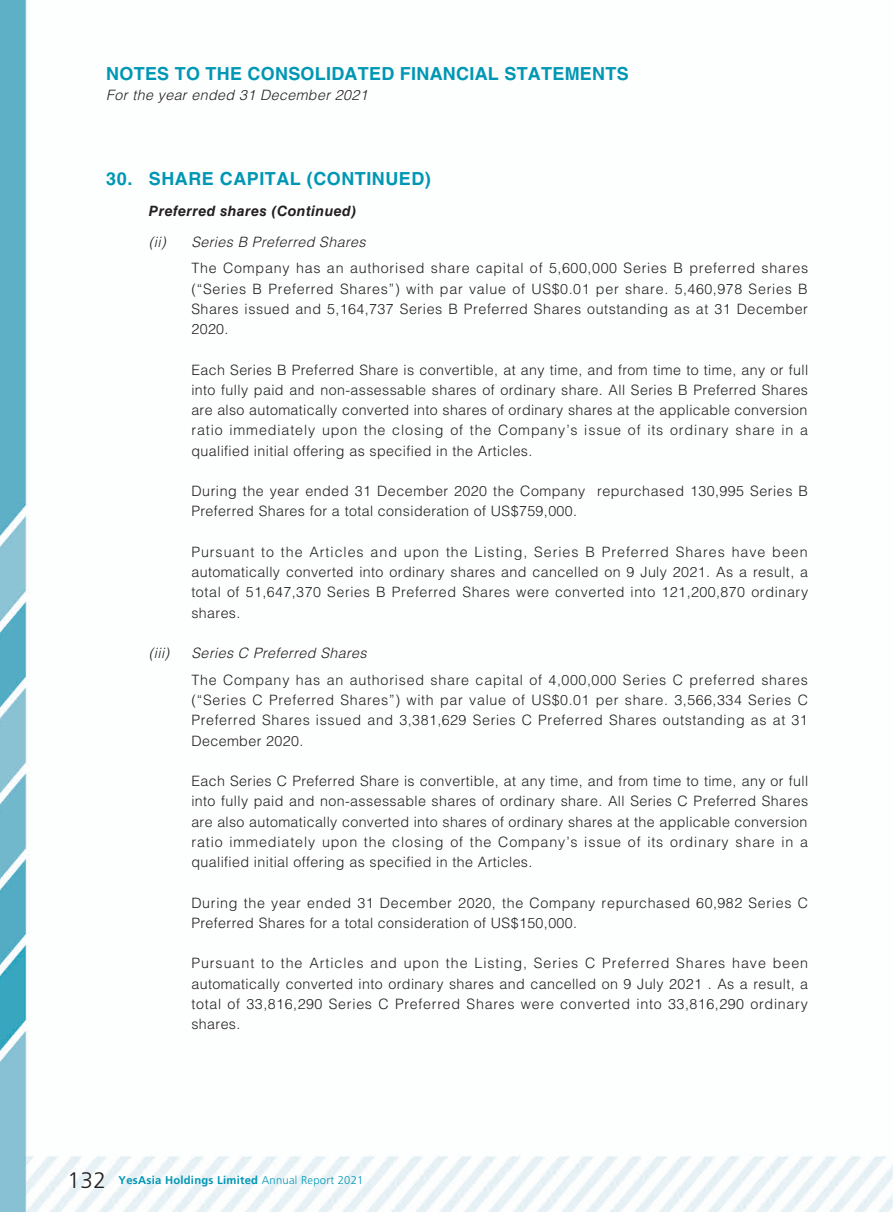
<style>
.page{position:relative;width:893px;height:1212px;background:#fff}
.page>*{position:absolute;margin:0;border:0;box-sizing:border-box;transform-origin:0 0}
.t1{font:700 18px "Helvetica LT Std";letter-spacing:.015em;color:#0097b4}
.t2{font:300 14.25px/20.2px "Helvetica LT Std";letter-spacing:.04em;color:#231f20;text-align:justify}
.t3{font:italic 300 14.25px "Helvetica LT Std";letter-spacing:.03em;color:#231f20}
.t4{font:italic 700 14.25px "Helvetica LT Std";letter-spacing:.03em;color:#231f20}
.t5{font:700 11.25px "Frutiger LT Std";letter-spacing:.02em;color:#0097b4}
.s1{font-weight:300;font-size:22.5px;color:#231f20}
.s2{font-weight:300}
</style>
<div class="page">
<img style="left:0;top:0;width:893px;height:1212px">
<p class="t1" style="left:106px;top:63px;width:524px">NOTES TO THE CONSOLIDATED FINANCIAL STATEMENTS</p>
<p class="t3" style="left:106px;top:86px;width:263px">For the year ended 31 December 2021</p>
<p class="t1" style="left:106px;top:168px;width:326px">30. SHARE CAPITAL (CONTINUED)</p>
<p class="t4" style="left:149px;top:202px;width:209px">Preferred shares (Continued)</p>
<p class="t3" style="left:149px;top:233px;width:218px">(ii) Series B Preferred Shares</p>
<p class="t2" style="left:191px;top:258px;width:618px">The Company has an authorised share capital of 5,600,000 Series B preferred shares (“Series B Preferred Shares”) with par value of US$0.01 per share. 5,460,978 Series B Shares issued and 5,164,737 Series B Preferred Shares outstanding as at 31 December 2020.</p>
<p class="t2" style="left:191px;top:359px;width:618px">Each Series B Preferred Share is convertible, at any time, and from time to time, any or full into fully paid and non-assessable shares of ordinary share. All Series B Preferred Shares are also automatically converted into shares of ordinary shares at the applicable conversion ratio immediately upon the closing of the Company’s issue of its ordinary share in a qualified initial offering as specified in the Articles.</p>
<p class="t2" style="left:191px;top:481px;width:618px">During the year ended 31 December 2020 the Company repurchased 130,995 Series B<br>Preferred Shares for a total consideration of US$759,000.</p>
<p class="t2" style="left:191px;top:542px;width:618px">Pursuant to the Articles and upon the Listing, Series B Preferred Shares have been automatically converted into ordinary shares and cancelled on 9 July 2021. As a result, a total of 51,647,370 Series B Preferred Shares were converted into 121,200,870 ordinary shares.</p>
<p class="t3" style="left:149px;top:644px;width:22px">(iii)</p>
<p class="t3" style="left:191px;top:644px;width:177px">Series C Preferred Shares</p>
<p class="t2" style="left:191px;top:669px;width:618px">The Company has an authorised share capital of 4,000,000 Series C preferred shares (“Series C Preferred Shares”) with par value of US$0.01 per share. 3,566,334 Series C Preferred Shares issued and 3,381,629 Series C Preferred Shares outstanding as at 31<br>December 2020.</p>
<p class="t2" style="left:191px;top:771px;width:618px">Each Series C Preferred Share is convertible, at any time, and from time to time, any or full into fully paid and non-assessable shares of ordinary share. All Series C Preferred Shares are also automatically converted into shares of ordinary shares at the applicable conversion ratio immediately upon the closing of the Company’s issue of its ordinary share in a qualified initial offering as specified in the Articles.</p>
<p class="t2" style="left:191px;top:892px;width:618px">During the year ended 31 December 2020, the Company repurchased 60,982 Series C<br>Preferred Shares for a total consideration of US$150,000.</p>
<p class="t2" style="left:191px;top:953px;width:618px">Pursuant to the Articles and upon the Listing, Series C Preferred Shares have been automatically converted into ordinary shares and cancelled on 9 July 2021 . As a result, a total of 33,816,290 Series C Preferred Shares were converted into 33,816,290 ordinary shares.</p>
<p class="t5" style="left:67px;top:1173px;width:298px"><span class="s1">132</span> YesAsia Holdings Limited <span class="s2">Annual Report 2021</span></p>
</div>
